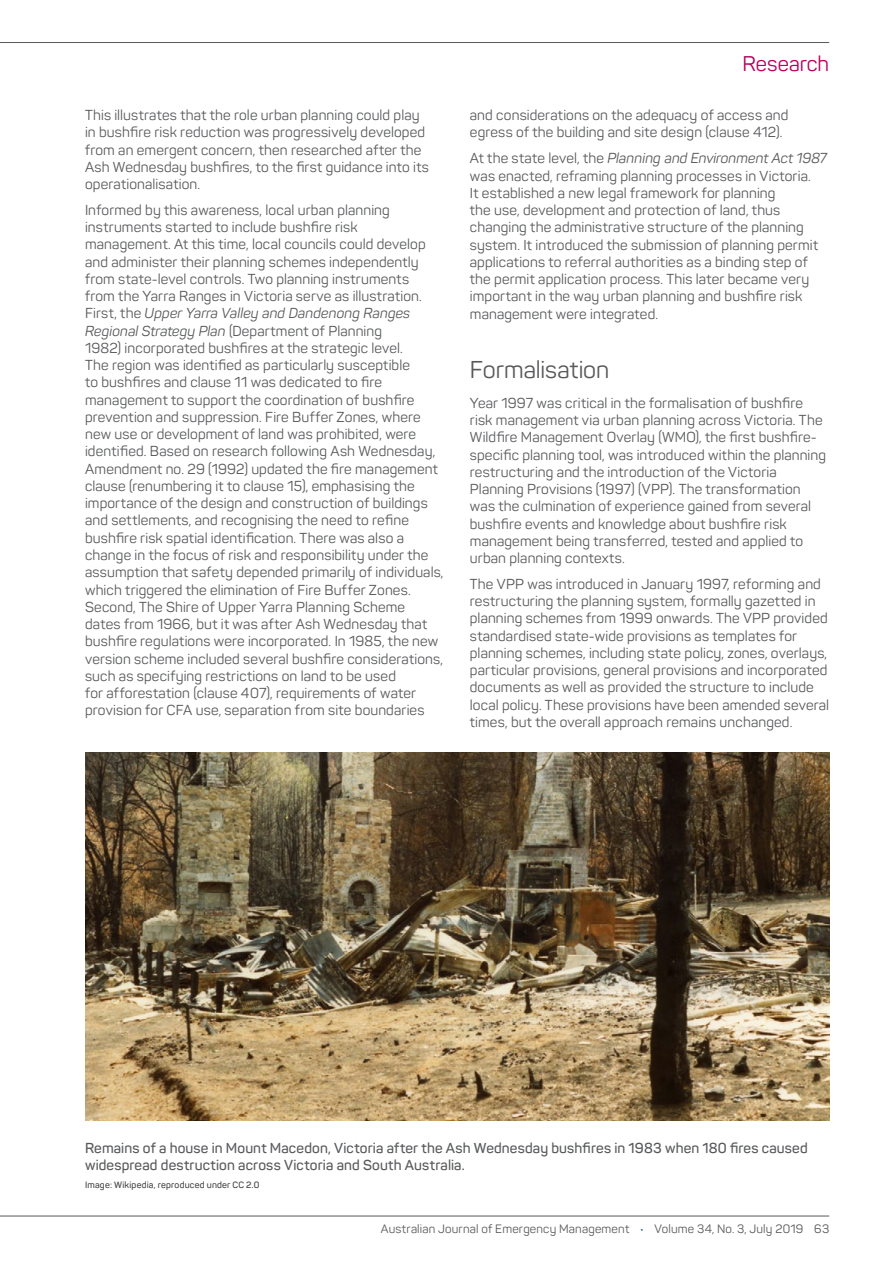
<style>
.page{position:relative;width:893px;height:1263px;background:#fff}
.page>*{position:absolute;margin:0;border:0;box-sizing:border-box;transform-origin:0 0}
.t1{font:24px "Panton";letter-spacing:-.005em;color:#58595b}
.t2{font:21px "Panton";color:#b6005f}
.t3{font:14.25px/17.2px "Panton";letter-spacing:.01em;color:#58595b}
.t4{font:600 14.25px/17.1px "Panton";letter-spacing:.01em;color:#58595b}
.t5{font:12px "Panton";letter-spacing:.015em;color:#58595b}
.t6{font:600 9px "Panton";letter-spacing:.025em;color:#414042}
.s1{font-style:italic}
.s2{color:#005e87}
</style>
<div class="page">
<hr style="left:0;top:42px;width:829px;height:1px;background:#58595b">
<hr style="left:0;top:1216px;width:829px;height:1px;background:#58595b">
<img style="left:85px;top:753px;width:744px;height:367px">
<p class="t3" style="left:85px;top:106px;width:345px">This illustrates that the role urban planning could play in bushfire risk reduction was progressively developed from an emergent concern, then researched after the Ash Wednesday bushfires, to the first guidance into its operationalisation.</p>
<p class="t3" style="left:85px;top:201px;width:360px">Informed by this awareness, local urban planning instruments started to include bushfire risk management. At this time, local councils could develop and administer their planning schemes independently from state-level controls. Two planning instruments<br>from the Yarra Ranges in Victoria serve as illustration.<br>First, the <span class="s1">Upper Yarra Valley and Dandenong Ranges Regional Strategy Plan</span> (Department of Planning<br>1982) incorporated bushfires at the strategic level.<br>The region was identified as particularly susceptible<br>to bushfires and clause 11 was dedicated to fire management to support the coordination of bushfire prevention and suppression. Fire Buffer Zones, where new use or development of land was prohibited, were identified. Based on research following Ash Wednesday, Amendment no. 29 (1992) updated the fire management clause (renumbering it to clause 15), emphasising the importance of the design and construction of buildings and settlements, and recognising the need to refine bushfire risk spatial identification. There was also a change in the focus of risk and responsibility under the assumption that safety depended primarily of individuals, which triggered the elimination of Fire Buffer Zones.<br>Second, The Shire of Upper Yarra Planning Scheme dates from 1966, but it was after Ash Wednesday that bushfire regulations were incorporated. In 1985, the new version scheme included several bushfire considerations, such as specifying restrictions on land to be used<br>for afforestation (clause 407), requirements of water provision for CFA use, separation from site boundaries</p>
<h2 class="t2" style="left:742px;top:51px;width:88px">Research</h2>
<p class="t3" style="left:470px;top:107px;width:320px">and considerations on the adequacy of access and egress of the building and site design (clause 412).</p>
<p class="t3" style="left:470px;top:150px;width:359px">At the state level, the <span class="s1">Planning and Environment Act 1987 </span>was enacted, reframing planning processes in Victoria.<br>It established a new legal framework for planning<br>the use, development and protection of land, thus changing the administrative structure of the planning system. It introduced the submission of planning permit applications to referral authorities as a binding step of the permit application process. This later became very important in the way urban planning and bushfire risk management were integrated.</p>
<h1 class="t1" style="left:470px;top:355px;width:141px">Formalisation</h1>
<p class="t3" style="left:470px;top:394px;width:358px">Year 1997 was critical in the formalisation of bushfire risk management via urban planning across Victoria. The Wildfire Management Overlay (WMO), the first bushfire&shy;specific planning tool, was introduced within the planning restructuring and the introduction of the Victoria Planning Provisions (1997) (VPP). The transformation was the culmination of experience gained from several bushfire events and knowledge about bushfire risk management being transferred, tested and applied to urban planning contexts.</p>
<p class="t3" style="left:470px;top:575px;width:361px">The VPP was introduced in January 1997, reforming and restructuring the planning system, formally gazetted in planning schemes from 1999 onwards. The VPP provided standardised state-wide provisions as templates for planning schemes, including state policy, zones, overlays, particular provisions, general provisions and incorporated documents as well as provided the structure to include local policy. These provisions have been amended several times, but the overall approach remains unchanged.</p>
<p class="t4" style="left:85px;top:1139px;width:724px">Remains of a house in Mount Macedon, Victoria after the Ash Wednesday bushfires in 1983 when 180 fires caused widespread destruction across Victoria and South Australia.</p>
<p class="t6" style="left:85px;top:1179px;width:176px">Image: Wikipedia, reproduced under CC 2.0</p>
<p class="t5" style="left:381px;top:1221px;width:450px">Australian Journal of Emergency Management <span class="s2">•</span> Volume 34, No. 3, July 2019 63</p>
</div>
